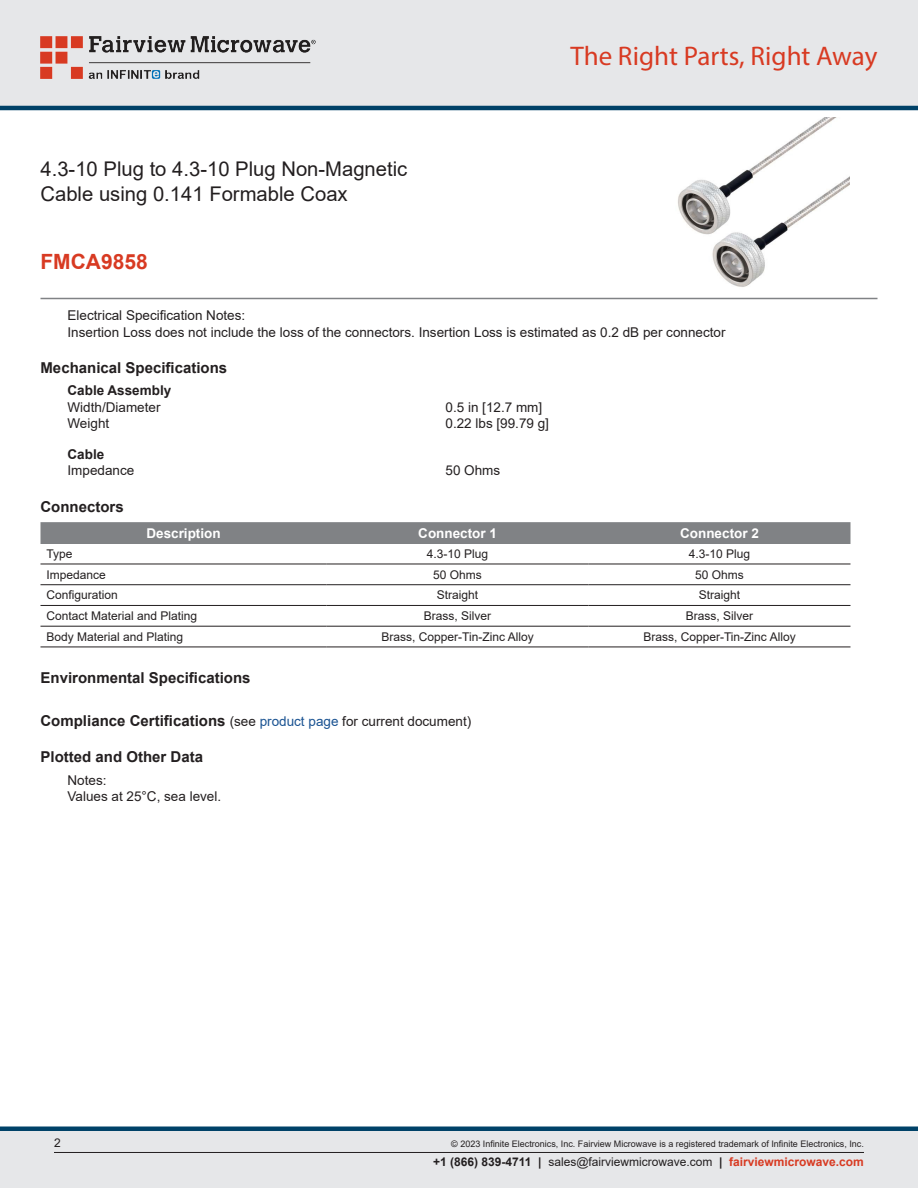
<style>
.page{position:relative;width:918px;height:1188px;background:#fff}
.page>*{position:absolute;margin:0;border:0;box-sizing:border-box;transform-origin:0 0}
.t1{font:27px "Myriad Pro";color:#d83a22}
.Branded_Part_No{font:700 21px "Arial";color:#d83a22}
.Web_Description_Para{font:20.25px/24.3px "Arial";color:#231f20}
.Head1_for_Compliance{font:700 15px "Arial";color:#231f20}
.Head1{font:700 15px "Arial";color:#231f20}
.Specs_Notes_Para{font:13.5px/16.2px "Arial";color:#231f20}
.Specs_Para{font:13.5px "Arial";color:#231f20}
.Table_Header{font:700 13.5px "Arial";color:#fff}
.Head2_after_Head1{font:700 13.5px "Arial";color:#231f20}
.Head3{font:700 13.5px "Arial";color:#231f20}
.Table_Body{font:12px "Arial";color:#231f20}
.Table_Body_Left{font:12px "Arial";color:#231f20}
.Copyright_disclaimer{font:9px "Arial";color:#231f20}
.s1{font-weight:400;font-size:13.5px}
.s2{font-weight:400;font-size:13.5px;color:#1a5392}
.s3{font-weight:700}
.s4{font-weight:700;color:#d83a22}
</style>
<div class="page">
<div style="left:0;top:1131px;width:918px;height:57px;background:#e6e7e9"></div>
<div style="left:0;top:1126px;width:918px;height:5px;background:#004268"></div>
<div style="left:0;top:0;width:918px;height:108px;background:#e6e7e9"></div>
<hr style="left:0;top:106px;width:918px;height:4px;background:#004268">
<img style="left:40px;top:36px;width:276px;height:42px">
<hr style="left:54px;top:1152px;width:810px;height:1px;background:#231f20">
<hr style="left:40px;top:298px;width:838px;height:1px;background:#808285">
<img style="left:678px;top:117px;width:171px;height:170px">
<div style="left:40px;top:522px;width:810px;height:22px;background:#808285"></div>
<hr style="left:40px;top:564px;width:287px;height:1px;background:#231f20">
<hr style="left:327px;top:564px;width:262px;height:1px;background:#231f20">
<hr style="left:589px;top:564px;width:261px;height:1px;background:#231f20">
<hr style="left:40px;top:584px;width:287px;height:1px;background:#231f20">
<hr style="left:327px;top:584px;width:262px;height:1px;background:#231f20">
<hr style="left:589px;top:584px;width:261px;height:1px;background:#231f20">
<hr style="left:40px;top:605px;width:287px;height:1px;background:#231f20">
<hr style="left:327px;top:605px;width:262px;height:1px;background:#231f20">
<hr style="left:589px;top:605px;width:261px;height:1px;background:#231f20">
<hr style="left:40px;top:626px;width:287px;height:1px;background:#231f20">
<hr style="left:327px;top:626px;width:262px;height:1px;background:#231f20">
<hr style="left:589px;top:626px;width:261px;height:1px;background:#231f20">
<hr style="left:40px;top:647px;width:287px;height:1px;background:#231f20">
<hr style="left:327px;top:647px;width:262px;height:1px;background:#231f20">
<hr style="left:589px;top:647px;width:261px;height:1px;background:#231f20">
<h1 class="Web_Description_Para" style="left:40px;top:157px;width:368px">4.3-10 Plug to 4.3-10 Plug Non-Magnetic<br>Cable using 0.141 Formable Coax</h1>
<p class="Branded_Part_No" style="left:40px;top:247px;width:109px">FMCA9858</p>
<h1 class="t1" style="left:571px;top:39px;width:308px">The Right Parts, Right Away</h1>
<p class="Specs_Notes_Para" style="left:68px;top:307px;width:660px">Electrical Specification Notes:<br>Insertion Loss does not include the loss of the connectors. Insertion Loss is estimated as 0.2 dB per connector</p>
<p class="Head1" style="left:40px;top:357px;width:188px">Mechanical Specifications</p>
<p class="Head2_after_Head1" style="left:68px;top:381px;width:105px">Cable Assembly</p>
<p class="Specs_Para" style="left:68px;top:398px;width:95px">Width/Diameter</p>
<p class="Specs_Para" style="left:446px;top:398px;width:98px">0.5 in [12.7 mm]</p>
<p class="Specs_Para" style="left:68px;top:414px;width:43px">Weight</p>
<p class="Specs_Para" style="left:446px;top:414px;width:105px">0.22 lbs [99.79 g]</p>
<p class="Head3" style="left:68px;top:445px;width:38px">Cable</p>
<p class="Specs_Para" style="left:68px;top:461px;width:68px">Impedance</p>
<p class="Specs_Para" style="left:446px;top:461px;width:56px">50 Ohms</p>
<p class="Head1" style="left:40px;top:497px;width:85px">Connectors</p>
<p class="Table_Header" style="left:146px;top:524px;width:76px">Description</p>
<p class="Table_Header" style="left:418px;top:524px;width:80px">Connector 1</p>
<p class="Table_Header" style="left:680px;top:524px;width:80px">Connector 2</p>
<p class="Table_Body_Left" style="left:46px;top:546px;width:28px">Type</p>
<p class="Table_Body" style="left:427px;top:546px;width:63px">4.3-10 Plug</p>
<p class="Table_Body" style="left:689px;top:546px;width:63px">4.3-10 Plug</p>
<p class="Table_Body_Left" style="left:46px;top:566px;width:61px">Impedance</p>
<p class="Table_Body" style="left:433px;top:566px;width:50px">50 Ohms</p>
<p class="Table_Body" style="left:695px;top:566px;width:50px">50 Ohms</p>
<p class="Table_Body_Left" style="left:46px;top:587px;width:73px">Configuration</p>
<p class="Table_Body" style="left:437px;top:587px;width:43px">Straight</p>
<p class="Table_Body" style="left:699px;top:587px;width:43px">Straight</p>
<p class="Table_Body_Left" style="left:46px;top:608px;width:152px">Contact Material and Plating</p>
<p class="Table_Body" style="left:424px;top:608px;width:69px">Brass, Silver</p>
<p class="Table_Body" style="left:686px;top:608px;width:69px">Brass, Silver</p>
<p class="Table_Body_Left" style="left:46px;top:628px;width:138px">Body Material and Plating</p>
<p class="Table_Body" style="left:382px;top:628px;width:154px">Brass, Copper-Tin-Zinc Alloy</p>
<p class="Table_Body" style="left:643px;top:628px;width:154px">Brass, Copper-Tin-Zinc Alloy</p>
<p class="Head1" style="left:40px;top:667px;width:212px">Environmental Specifications</p>
<p class="Head1_for_Compliance" style="left:40px;top:710px;width:432px">Compliance Certifications <span class="s1">(see</span> <span class="s2">product page</span> <span class="s1">for current document)</span></p>
<p class="Head1_for_Compliance" style="left:40px;top:746px;width:164px">Plotted and Other Data</p>
<p class="Specs_Notes_Para" style="left:68px;top:772px;width:41px">Notes:</p>
<p class="Specs_Notes_Para" style="left:68px;top:788px;width:155px">Values at 25°C, sea level.</p>
<p class="Table_Body" style="left:54px;top:1135px;width:8px">2</p>
<p class="Copyright_disclaimer" style="left:451px;top:1138px;width:414px">© 2023 Infinite Electronics, Inc. Fairview Microwave is a registered trademark of Infinite Electronics, Inc.</p>
<p class="Table_Body" style="left:433px;top:1153px;width:432px"><span class="s3">+1 (866) 839-4711 |</span> sales@fairviewmicrowave.com <span class="s3">|</span> <span class="s4">fairviewmicrowave.com</span></p>
</div>
